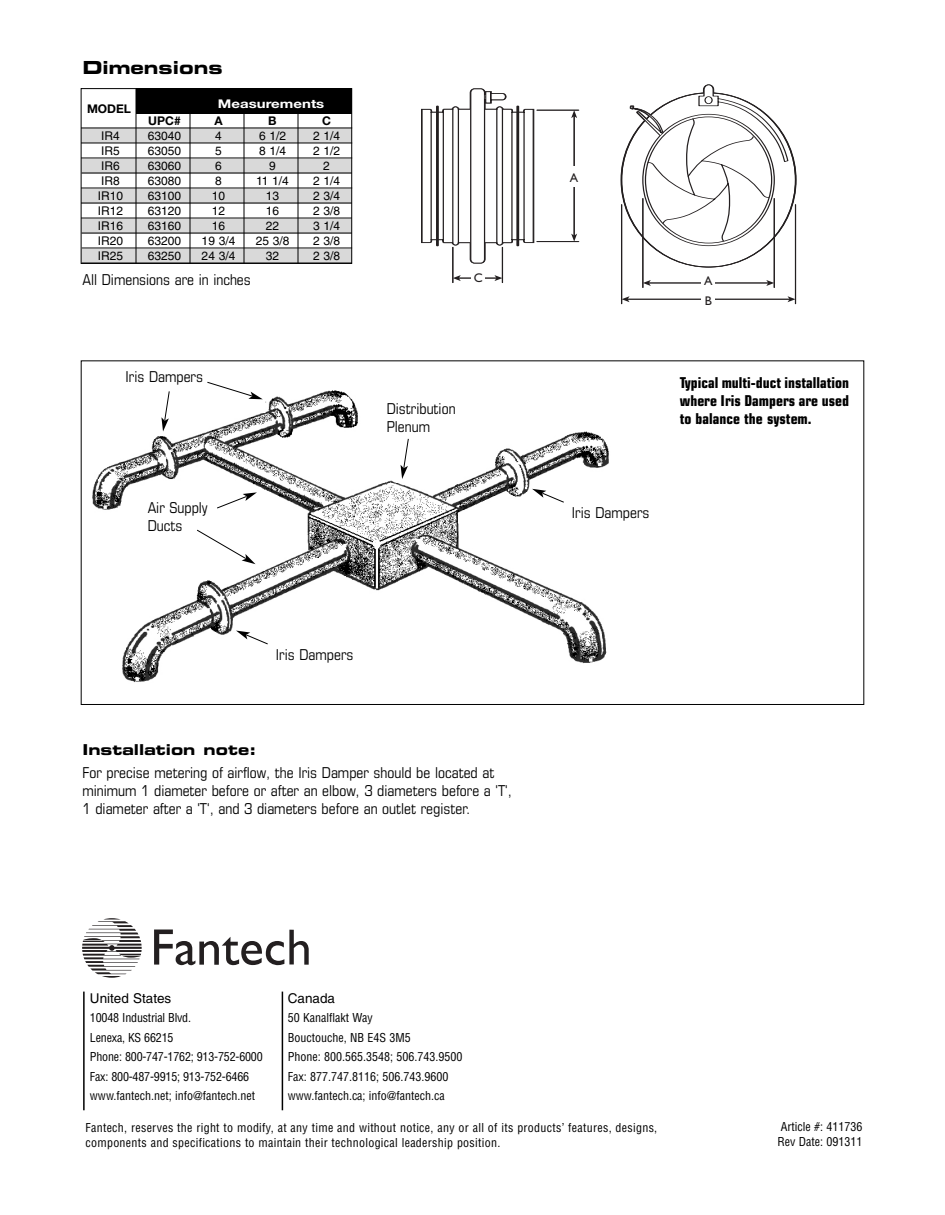
<style>
.page{position:relative;width:945px;height:1215px;background:#fff}
.page>*{position:absolute;margin:0;border:0;box-sizing:border-box;transform-origin:0 0}
.t1{font:18px "Eurostile Bold Extended Two";color:#000}
.t2{font:condensed 15px/18px "Eurostile";color:#000}
.t3{font:700 condensed 15px/18px "Eurostile";color:#000;text-align:justify}
.t4{font:15px "Eurostile Bold Extended Two";color:#000}
.t5{font:13.5px "Helvetica";color:#000}
.t6{font:12.6px "Gill Sans";color:#231f20}
.t7{font:condensed 12px/19.5px "Helvetica";color:#000}
.t8{font:condensed 12px/15px "Helvetica";letter-spacing:.025em;color:#000}
.t9{font:12px "Helvetica";color:#000}
.t10{font:700 12px "Helvetica Neue";color:#000}
.t11{font:700 12px "Helvetica Neue";color:#fff;scale:1.25 1}
</style>
<div class="page">
<div style="left:82px;top:249px;width:270px;height:15px;background:#d9d9d9"></div>
<div style="left:82px;top:219px;width:270px;height:15px;background:#d9d9d9"></div>
<div style="left:82px;top:189px;width:270px;height:15px;background:#d9d9d9"></div>
<div style="left:82px;top:159px;width:270px;height:15px;background:#d9d9d9"></div>
<div style="left:82px;top:129px;width:270px;height:14px;background:#d9d9d9"></div>
<hr style="left:81px;top:128px;width:271px;height:1px;background:#000">
<hr style="left:81px;top:158px;width:271px;height:1px;background:#000">
<hr style="left:82px;top:173px;width:270px;height:1px;background:#000">
<hr style="left:81px;top:188px;width:271px;height:1px;background:#000">
<hr style="left:81px;top:203px;width:271px;height:1px;background:#000">
<hr style="left:81px;top:218px;width:271px;height:1px;background:#000">
<hr style="left:82px;top:233px;width:270px;height:1px;background:#000">
<hr style="left:81px;top:143px;width:271px;height:1px;background:#000">
<hr style="left:82px;top:248px;width:270px;height:1px;background:#000">
<img style="left:92px;top:390px;width:517px;height:292px">
<svg style="left:82px;top:918px;width:60px;height:60px"></svg>
<svg style="left:154px;top:930px;width:155px;height:35px"></svg>
<hr style="left:282px;top:992px;width:1px;height:118px;background:#000">
<hr style="left:83px;top:992px;width:2px;height:118px;background:#000">
<svg style="left:421px;top:107px;width:49px;height:139px"></svg>
<div style="left:470px;top:89px;width:15px;height:174px;border:1px solid #231f20;border-radius:4px"></div>
<hr style="left:436px;top:106px;width:3px;height:140px;background:#231f20">
<svg style="left:483px;top:91px;width:52px;height:155px"></svg>
<svg style="left:621px;top:85px;width:175px;height:182px"></svg>
<hr style="left:457px;top:278px;width:41px;height:1px;background:#231f20">
<svg style="left:454px;top:275px;width:7px;height:6px"></svg>
<svg style="left:494px;top:275px;width:8px;height:6px"></svg>
<hr style="left:453px;top:247px;width:1px;height:36px;background:#231f20">
<hr style="left:502px;top:247px;width:1px;height:36px;background:#231f20">
<div style="left:471px;top:265px;width:14px;height:21px;background:#fff"></div>
<hr style="left:647px;top:283px;width:123px;height:1px;background:#231f20">
<svg style="left:644px;top:280px;width:7px;height:6px"></svg>
<svg style="left:766px;top:280px;width:8px;height:6px"></svg>
<hr style="left:643px;top:198px;width:1px;height:90px;background:#231f20">
<hr style="left:774px;top:198px;width:1px;height:90px;background:#231f20">
<div style="left:701px;top:270px;width:14px;height:21px;background:#fff"></div>
<hr style="left:626px;top:299px;width:165px;height:1px;background:#231f20">
<svg style="left:622px;top:296px;width:8px;height:6px"></svg>
<svg style="left:788px;top:296px;width:7px;height:6px"></svg>
<hr style="left:621px;top:205px;width:1px;height:99px;background:#231f20">
<hr style="left:795px;top:205px;width:1px;height:99px;background:#231f20">
<div style="left:701px;top:287px;width:14px;height:20px;background:#fff"></div>
<hr style="left:574px;top:114px;width:1px;height:124px;background:#231f20">
<svg style="left:571px;top:234px;width:6px;height:7px"></svg>
<svg style="left:571px;top:111px;width:6px;height:7px"></svg>
<hr style="left:537px;top:241px;width:42px;height:1px;background:#231f20">
<hr style="left:537px;top:110px;width:42px;height:1px;background:#231f20">
<div style="left:566px;top:166px;width:14px;height:21px;background:#fff"></div>
<div style="left:124px;top:370px;width:90px;height:46px;background:#fff"></div>
<svg style="left:207px;top:382px;width:56px;height:17px"></svg>
<svg style="left:161px;top:391px;width:8px;height:41px"></svg>
<div style="left:146px;top:501px;width:90px;height:46px;background:#fff"></div>
<svg style="left:217px;top:492px;width:40px;height:16px"></svg>
<svg style="left:197px;top:530px;width:59px;height:34px"></svg>
<div style="left:274px;top:647px;width:90px;height:47px;background:#fff"></div>
<svg style="left:236px;top:631px;width:32px;height:13px"></svg>
<div style="left:385px;top:402px;width:90px;height:46px;background:#fff"></div>
<div style="left:570px;top:506px;width:90px;height:46px;background:#fff"></div>
<svg style="left:532px;top:489px;width:32px;height:13px"></svg>
<svg style="left:401px;top:439px;width:8px;height:40px"></svg>
<hr style="left:190px;top:88px;width:1px;height:176px;background:#000">
<hr style="left:244px;top:88px;width:1px;height:176px;background:#000">
<hr style="left:298px;top:88px;width:1px;height:176px;background:#000">
<div style="left:136px;top:88px;width:216px;height:26px;background:#000"></div>
<hr style="left:136px;top:88px;width:1px;height:176px;background:#000">
<div style="left:81px;top:88px;width:271px;height:176px;border:1px solid #000"></div>
<h1 class="t1" style="left:82px;top:61px;width:142px">Dimensions</h1>
<p class="t10" style="left:87px;top:101px;width:46px">MODEL</p>
<p class="t11" style="left:218px;top:96px;width:87px">Measurements</p>
<p class="t10" style="left:148px;top:113px;width:34px">UPC#</p>
<p class="t10" style="left:214px;top:113px;width:10px">A</p>
<p class="t10" style="left:268px;top:113px;width:10px">B</p>
<p class="t10" style="left:322px;top:113px;width:10px">C</p>
<p class="t9" style="left:101px;top:131px;width:20px">IR4</p>
<p class="t9" style="left:148px;top:131px;width:35px">63040</p>
<p class="t9" style="left:215px;top:131px;width:8px">4</p>
<p class="t9" style="left:259px;top:131px;width:29px">6 1/2</p>
<p class="t9" style="left:313px;top:131px;width:29px">2 1/4</p>
<p class="t9" style="left:101px;top:146px;width:20px">IR5</p>
<p class="t9" style="left:148px;top:146px;width:35px">63050</p>
<p class="t9" style="left:215px;top:146px;width:8px">5</p>
<p class="t9" style="left:259px;top:146px;width:29px">8 1/4</p>
<p class="t9" style="left:313px;top:146px;width:29px">2 1/2</p>
<p class="t9" style="left:101px;top:161px;width:20px">IR6</p>
<p class="t9" style="left:148px;top:161px;width:35px">63060</p>
<p class="t9" style="left:215px;top:161px;width:8px">6</p>
<p class="t9" style="left:269px;top:161px;width:8px">9</p>
<p class="t9" style="left:323px;top:161px;width:8px">2</p>
<p class="t9" style="left:101px;top:176px;width:20px">IR8</p>
<p class="t9" style="left:148px;top:176px;width:35px">63080</p>
<p class="t9" style="left:215px;top:176px;width:8px">8</p>
<p class="t9" style="left:256px;top:176px;width:34px">11 1/4</p>
<p class="t9" style="left:313px;top:176px;width:29px">2 1/4</p>
<p class="t9" style="left:98px;top:191px;width:27px">IR10</p>
<p class="t9" style="left:148px;top:191px;width:35px">63100</p>
<p class="t9" style="left:212px;top:191px;width:15px">10</p>
<p class="t9" style="left:266px;top:191px;width:15px">13</p>
<p class="t9" style="left:313px;top:191px;width:29px">2 3/4</p>
<p class="t9" style="left:98px;top:206px;width:27px">IR12</p>
<p class="t9" style="left:148px;top:206px;width:35px">63120</p>
<p class="t9" style="left:212px;top:206px;width:15px">12</p>
<p class="t9" style="left:266px;top:206px;width:15px">16</p>
<p class="t9" style="left:313px;top:206px;width:29px">2 3/8</p>
<p class="t9" style="left:98px;top:221px;width:27px">IR16</p>
<p class="t9" style="left:148px;top:221px;width:35px">63160</p>
<p class="t9" style="left:212px;top:221px;width:15px">16</p>
<p class="t9" style="left:266px;top:221px;width:15px">22</p>
<p class="t9" style="left:313px;top:221px;width:29px">3 1/4</p>
<p class="t9" style="left:98px;top:236px;width:27px">IR20</p>
<p class="t9" style="left:148px;top:236px;width:35px">63200</p>
<p class="t9" style="left:202px;top:236px;width:35px">19 3/4</p>
<p class="t9" style="left:256px;top:236px;width:35px">25 3/8</p>
<p class="t9" style="left:313px;top:236px;width:29px">2 3/8</p>
<p class="t9" style="left:98px;top:251px;width:27px">IR25</p>
<p class="t9" style="left:148px;top:251px;width:35px">63250</p>
<p class="t9" style="left:202px;top:251px;width:35px">24 3/4</p>
<p class="t9" style="left:266px;top:251px;width:15px">32</p>
<p class="t9" style="left:313px;top:251px;width:29px">2 3/8</p>
<p class="t2" style="left:82px;top:272px;width:170px">All Dimensions are in inches</p>
<p class="t2" style="left:126px;top:369px;width:79px">Iris Dampers</p>
<p class="t2" style="left:148px;top:500px;width:62px">Air Supply<br>Ducts</p>
<p class="t6" style="left:474px;top:273px;width:10px">C</p>
<p class="t2" style="left:387px;top:401px;width:70px">Distribution<br>Plenum</p>
<p class="t2" style="left:276px;top:647px;width:79px">Iris Dampers</p>
<p class="t4" style="left:82px;top:744px;width:176px">Installation note:</p>
<p class="t2" style="left:82px;top:765px;width:431px">For precise metering of airflow, the Iris Damper should be located at minimum 1 diameter before or after an elbow, 3 diameters before a 'T',<br>1 diameter after a 'T', and 3 diameters before an outlet register.</p>
<p class="t6" style="left:570px;top:173px;width:10px">A</p>
<p class="t6" style="left:704px;top:276px;width:10px">A</p>
<p class="t6" style="left:705px;top:296px;width:9px">B</p>
<p class="t3" style="left:680px;top:375px;width:171px">Typical multi-duct installation where Iris Dampers are used to balance the system.</p>
<p class="t2" style="left:572px;top:505px;width:79px">Iris Dampers</p>
<p class="t5" style="left:90px;top:993px;width:83px">United States</p>
<p class="t7" style="left:90px;top:1008px;width:174px">10048 Industrial Blvd.<br>Lenexa, KS 66215<br>Phone: 800-747-1762; 913-752-6000<br>Fax: 800-487-9915; 913-752-6466 www.fantech.net; info@fantech.net</p>
<p class="t5" style="left:288px;top:993px;width:49px">Canada</p>
<p class="t7" style="left:288px;top:1008px;width:176px">50 Kanalflakt Way<br>Bouctouche, NB E4S 3M5<br>Phone: 800.565.3548; 506.743.9500<br>Fax: 877.747.8116; 506.743.9600 www.fantech.ca; info@fantech.ca</p>
<p class="t8" style="left:85px;top:1120px;width:573px">Fantech, reserves the right to modify, at any time and without notice, any or all of its products’ features, designs, components and specifications to maintain their technological leadership position.</p>
<p class="t7" style="left:778px;top:1120px;width:86px;line-height:14.4px">Article #: 411736<br>Rev Date: 091311</p>
</div>
